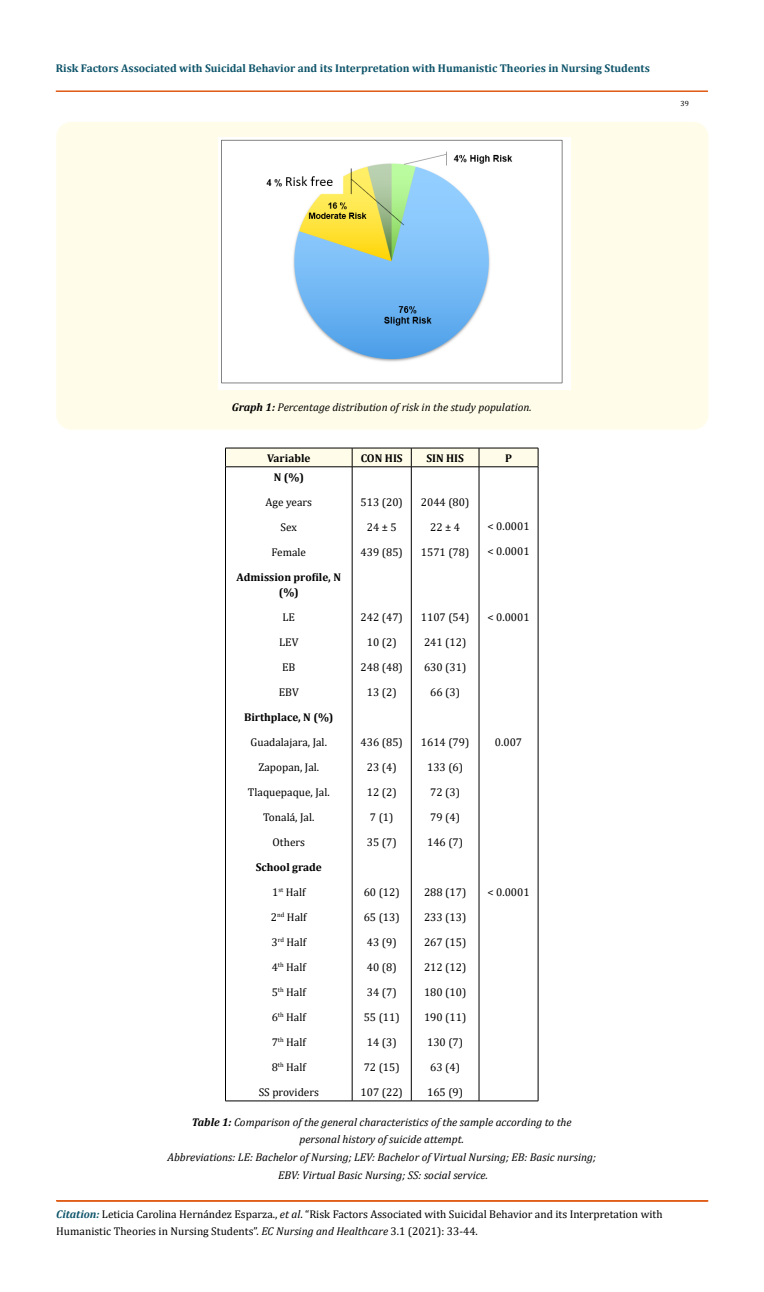
<style>
.page{position:relative;width:764px;height:1292px;background:#fff}
.page>*{position:absolute;margin:0;border:0;box-sizing:border-box;transform-origin:0 0}
.t1{font:11.25px/17.5px "Cambria";color:#000}
.t2{font:italic 11.25px/17.5px "Cambria";color:#000;text-align:center}
.t3{font:700 11.25px "Cambria";color:#0e546a}
.t4{font:700 11.25px/15px "Cambria";color:#000;text-align:center}
.t5{font:7.5px "Cambria";color:#000}
.s1{font-weight:700}
.s2{font-weight:700;font-style:italic;color:#0e546a}
.s3{font-style:italic}
</style>
<div class="page">
<div style="left:56px;top:91px;width:651px;height:1px;border:1px solid #e05d1a"></div>
<div style="left:56px;top:1200px;width:652px;height:1px;border:1px solid #e05d1a"></div>
<div style="left:56px;top:122px;width:652px;height:307px;background:#fffde9;border-radius:15px"></div>
<img style="left:218px;top:138px;width:353px;height:251px">
<svg style="left:225px;top:448px;width:314px;height:19px;background:#f3f1de"></svg>
<hr style="left:225px;top:466px;width:127px;height:1px;background:#000">
<hr style="left:225px;top:467px;width:1px;height:633px;background:#000">
<hr style="left:352px;top:466px;width:59px;height:1px;background:#000">
<hr style="left:352px;top:467px;width:1px;height:633px;background:#000">
<hr style="left:411px;top:466px;width:68px;height:1px;background:#000">
<hr style="left:411px;top:467px;width:1px;height:633px;background:#000">
<hr style="left:479px;top:466px;width:59px;height:1px;background:#000">
<hr style="left:479px;top:467px;width:1px;height:633px;background:#000">
<hr style="left:538px;top:467px;width:1px;height:633px;background:#000">
<hr style="left:225px;top:1100px;width:127px;height:1px;background:#000">
<hr style="left:352px;top:1100px;width:59px;height:1px;background:#000">
<hr style="left:411px;top:1100px;width:68px;height:1px;background:#000">
<hr style="left:479px;top:1100px;width:59px;height:1px;background:#000">
<p class="t3" style="left:56px;top:60px;width:596px">Risk Factors Associated with Suicidal Behavior and its Interpretation with Humanistic Theories in Nursing Students</p>
<p class="t5" style="left:680px;top:98px;width:10px">39</p>
<p class="t2" style="left:232px;top:397px;width:301px"><span class="s1">Graph 1:</span> Percentage distribution of risk in the study population.</p>
<p class="t4" style="left:267px;top:450px;width:45px">Variable</p>
<p class="t4" style="left:361px;top:450px;width:44px">CON HIS</p>
<p class="t4" style="left:426px;top:450px;width:39px">SIN HIS</p>
<p class="t4" style="left:505px;top:450px;width:8px">P</p>
<p class="t4" style="left:274px;top:469px;width:32px">N (%)</p>
<p class="t1" style="left:266px;top:493px;width:48px">Age years</p>
<p class="t1" style="left:281px;top:518px;width:18px">Sex</p>
<p class="t1" style="left:272px;top:543px;width:36px">Female</p>
<p class="t4" style="left:237px;top:569px;width:106px">Admission profile, N (%)</p>
<p class="t1" style="left:282px;top:608px;width:14px">LE</p>
<p class="t1" style="left:279px;top:633px;width:21px">LEV</p>
<p class="t1" style="left:282px;top:658px;width:15px">EB</p>
<p class="t1" style="left:279px;top:683px;width:21px">EBV</p>
<p class="t4" style="left:244px;top:709px;width:91px">Birthplace, N (%)</p>
<p class="t1" style="left:251px;top:733px;width:78px">Guadalajara, Jal.</p>
<p class="t1" style="left:258px;top:758px;width:62px">Zapopan, Jal.</p>
<p class="t1" style="left:248px;top:783px;width:83px">Tlaquepaque, Jal.</p>
<p class="t1" style="left:263px;top:808px;width:53px">Tonalá, Jal.</p>
<p class="t1" style="left:273px;top:833px;width:34px">Others</p>
<p class="t4" style="left:256px;top:859px;width:68px">School grade</p>
<p class="t1" style="left:272px;top:883px;width:35px">1<sup>st</sup> Half</p>
<p class="t1" style="left:271px;top:908px;width:37px">2<sup>nd</sup> Half</p>
<p class="t1" style="left:271px;top:933px;width:36px">3<sup>rd</sup> Half</p>
<p class="t1" style="left:272px;top:958px;width:36px">4<sup>th</sup> Half</p>
<p class="t1" style="left:272px;top:983px;width:36px">5<sup>th</sup> Half</p>
<p class="t1" style="left:272px;top:1008px;width:36px">6<sup>th</sup> Half</p>
<p class="t1" style="left:272px;top:1033px;width:36px">7<sup>th</sup> Half</p>
<p class="t1" style="left:272px;top:1058px;width:36px">8<sup>th</sup> Half</p>
<p class="t1" style="left:259px;top:1083px;width:62px">SS providers</p>
<p class="t1" style="left:421px;top:493px;width:50px">2044 (80)</p>
<p class="t1" style="left:430px;top:518px;width:31px">22 ± 4</p>
<p class="t1" style="left:421px;top:543px;width:50px">1571 (78)</p>
<p class="t1" style="left:361px;top:493px;width:44px">513 (20)</p>
<p class="t1" style="left:367px;top:518px;width:31px">24 ± 5</p>
<p class="t1" style="left:361px;top:543px;width:44px">439 (85)</p>
<p class="t1" style="left:487px;top:518px;width:44px">&lt; 0.0001</p>
<p class="t1" style="left:487px;top:543px;width:44px">&lt; 0.0001</p>
<p class="t1" style="left:421px;top:608px;width:50px">1107 (54)</p>
<p class="t1" style="left:424px;top:633px;width:44px">241 (12)</p>
<p class="t1" style="left:424px;top:658px;width:44px">630 (31)</p>
<p class="t1" style="left:430px;top:683px;width:31px">66 (3)</p>
<p class="t1" style="left:421px;top:733px;width:50px">1614 (79)</p>
<p class="t1" style="left:427px;top:758px;width:38px">133 (6)</p>
<p class="t1" style="left:430px;top:783px;width:31px">72 (3)</p>
<p class="t1" style="left:430px;top:808px;width:31px">79 (4)</p>
<p class="t1" style="left:427px;top:833px;width:38px">146 (7)</p>
<p class="t1" style="left:424px;top:883px;width:44px">288 (17)</p>
<p class="t1" style="left:424px;top:908px;width:44px">233 (13)</p>
<p class="t1" style="left:424px;top:933px;width:44px">267 (15)</p>
<p class="t1" style="left:424px;top:958px;width:44px">212 (12)</p>
<p class="t1" style="left:424px;top:983px;width:44px">180 (10)</p>
<p class="t1" style="left:424px;top:1008px;width:44px">190 (11)</p>
<p class="t1" style="left:427px;top:1033px;width:38px">130 (7)</p>
<p class="t1" style="left:430px;top:1058px;width:31px">63 (4)</p>
<p class="t1" style="left:427px;top:1083px;width:38px">165 (9)</p>
<p class="t1" style="left:361px;top:608px;width:44px">242 (47)</p>
<p class="t1" style="left:367px;top:633px;width:31px">10 (2)</p>
<p class="t1" style="left:361px;top:658px;width:44px">248 (48)</p>
<p class="t1" style="left:367px;top:683px;width:31px">13 (2)</p>
<p class="t1" style="left:361px;top:733px;width:44px">436 (85)</p>
<p class="t1" style="left:367px;top:758px;width:31px">23 (4)</p>
<p class="t1" style="left:367px;top:783px;width:31px">12 (2)</p>
<p class="t1" style="left:370px;top:808px;width:25px">7 (1)</p>
<p class="t1" style="left:367px;top:833px;width:31px">35 (7)</p>
<p class="t1" style="left:364px;top:883px;width:38px">60 (12)</p>
<p class="t1" style="left:364px;top:908px;width:38px">65 (13)</p>
<p class="t1" style="left:367px;top:933px;width:31px">43 (9)</p>
<p class="t1" style="left:367px;top:958px;width:31px">40 (8)</p>
<p class="t1" style="left:367px;top:983px;width:31px">34 (7)</p>
<p class="t1" style="left:364px;top:1008px;width:38px">55 (11)</p>
<p class="t1" style="left:367px;top:1033px;width:31px">14 (3)</p>
<p class="t1" style="left:364px;top:1058px;width:38px">72 (15)</p>
<p class="t1" style="left:361px;top:1083px;width:44px">107 (22)</p>
<p class="t1" style="left:487px;top:608px;width:44px">&lt; 0.0001</p>
<p class="t1" style="left:495px;top:733px;width:29px">0.007</p>
<p class="t1" style="left:487px;top:883px;width:44px">&lt; 0.0001</p>
<p class="t2" style="left:168px;top:1112px;width:430px"><span class="s1">Table 1:</span> Comparison of the general characteristics of the sample according to the<br>personal history of suicide attempt.<br>Abbreviations: LE: Bachelor of Nursing; LEV: Bachelor of Virtual Nursing; EB: Basic nursing; EBV: Virtual Basic Nursing; SS: social service.</p>
<p class="t1" style="left:56px;top:1204px;width:608px"><span class="s2">Citation:</span> Leticia Carolina Hernández Esparza., <span class="s3">et al</span>. “Risk Factors Associated with Suicidal Behavior and its Interpretation with<br>Humanistic Theories in Nursing Students”. <span class="s3">EC Nursing and Healthcare</span> 3.1 (2021): 33-44.</p>
</div>
